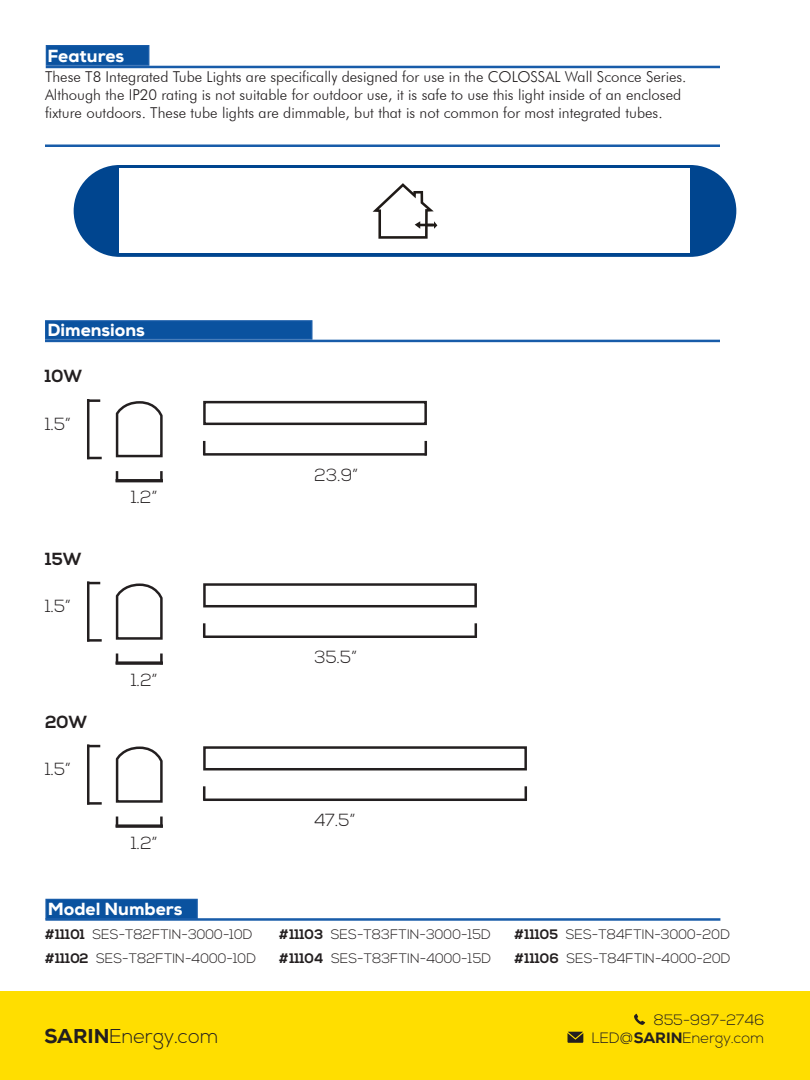
<style>
.page{position:relative;width:810px;height:1080px;background:#fff}
.page>*{position:absolute;margin:0;border:0;box-sizing:border-box;transform-origin:0 0}
.t1{font:300 20px "Nexa";color:#231f20}
.t2{font:300 17.5px "Nexa";color:#231f20}
.t3{font:800 17.5px "Nexa";color:#fff}
.t4{font:700 17.5px "Nexa";color:#231f20}
.Paragraph_Style_1{font:300 15px/18px "Futura BT";color:#231f20}
.t5{font:300 15px/18px "Nexa";color:#231f20;text-align:right}
.FEATURES{font:300 13.75px "Nexa";color:#231f20}
.s1{font-weight:700}
.s2{font-weight:800}
</style>
<div class="page">
<svg style="left:425px;top:441px;width:2px;height:12px"></svg>
<hr style="left:203px;top:453px;width:224px;height:3px;background:#231f20">
<svg style="left:203px;top:441px;width:2px;height:12px"></svg>
<svg style="left:89px;top:457px;width:13px;height:2px"></svg>
<hr style="left:87px;top:399px;width:2px;height:60px;background:#231f20">
<svg style="left:89px;top:399px;width:11px;height:3px"></svg>
<svg style="left:160px;top:471px;width:3px;height:8px"></svg>
<hr style="left:116px;top:479px;width:47px;height:3px;background:#231f20">
<svg style="left:116px;top:471px;width:2px;height:8px"></svg>
<div style="left:203px;top:401px;width:224px;height:24px;border:2px solid #231f20"></div>
<svg style="left:115px;top:401px;width:48px;height:57px"></svg>
<div style="left:0;top:991px;width:810px;height:89px;background:#ffde00"></div>
<div style="left:74px;top:165px;width:662px;height:92px;background:#00458f;border-radius:46px"></div>
<div style="left:120px;top:169px;width:570px;height:84px;background:#fff"></div>
<svg style="left:568px;top:1032px;width:15px;height:11px"></svg>
<svg style="left:634px;top:1014px;width:11px;height:11px"></svg>
<div style="left:46px;top:45px;width:103px;height:21px;background:#0a529f;border:1px solid #185ca9"></div>
<hr style="left:45px;top:144px;width:675px;height:3px;background:#185ca9">
<hr style="left:46px;top:66px;width:674px;height:2px;background:#185ca9">
<div style="left:45px;top:320px;width:267px;height:20px;background:#0a529f;border:1px solid #185ca9"></div>
<hr style="left:45px;top:340px;width:675px;height:2px;background:#185ca9">
<div style="left:45px;top:899px;width:153px;height:20px;background:#0a529f;border:1px solid #185ca9"></div>
<hr style="left:45px;top:918px;width:675px;height:3px;background:#185ca9">
<svg style="left:373px;top:183px;width:64px;height:56px"></svg>
<svg style="left:475px;top:623px;width:2px;height:13px"></svg>
<hr style="left:203px;top:636px;width:274px;height:2px;background:#231f20">
<svg style="left:203px;top:623px;width:2px;height:13px"></svg>
<hr style="left:87px;top:639px;width:15px;height:3px;background:#231f20">
<hr style="left:87px;top:581px;width:2px;height:61px;background:#231f20">
<svg style="left:89px;top:582px;width:11px;height:2px"></svg>
<svg style="left:160px;top:654px;width:3px;height:7px"></svg>
<svg style="left:116px;top:661px;width:47px;height:4px"></svg>
<svg style="left:116px;top:654px;width:2px;height:10px"></svg>
<div style="left:203px;top:583px;width:274px;height:24px;border:2px solid #231f20"></div>
<svg style="left:115px;top:583px;width:48px;height:57px"></svg>
<svg style="left:525px;top:786px;width:2px;height:13px"></svg>
<hr style="left:203px;top:799px;width:324px;height:2px;background:#231f20">
<svg style="left:203px;top:786px;width:2px;height:15px"></svg>
<hr style="left:87px;top:802px;width:15px;height:3px;background:#231f20">
<hr style="left:87px;top:744px;width:2px;height:61px;background:#231f20">
<svg style="left:89px;top:745px;width:11px;height:2px"></svg>
<svg style="left:160px;top:817px;width:3px;height:7px"></svg>
<svg style="left:116px;top:824px;width:47px;height:4px"></svg>
<svg style="left:116px;top:817px;width:2px;height:10px"></svg>
<div style="left:203px;top:746px;width:324px;height:24px;border:2px solid #231f20"></div>
<svg style="left:115px;top:746px;width:48px;height:57px"></svg>
<p class="t3" style="left:48px;top:44px;width:78px">Features</p>
<p class="Paragraph_Style_1" style="left:45px;top:68px;width:643px">These T8 Integrated Tube Lights are specifically designed for use in the COLOSSAL Wall Sconce Series.<br>Although the IP20 rating is not suitable for outdoor use, it is safe to use this light inside of an enclosed fixture outdoors. These tube lights are dimmable, but that is not common for most integrated tubes.</p>
<p class="t3" style="left:48px;top:319px;width:99px">Dimensions</p>
<p class="t4" style="left:45px;top:366px;width:39px">10W</p>
<p class="t2" style="left:45px;top:414px;width:28px">1.5”</p>
<p class="t4" style="left:45px;top:549px;width:38px">15W</p>
<p class="t2" style="left:45px;top:596px;width:28px">1.5”</p>
<p class="t4" style="left:45px;top:712px;width:44px">20W</p>
<p class="t2" style="left:45px;top:759px;width:28px">1.5”</p>
<p class="t2" style="left:131px;top:487px;width:28px">1.2”</p>
<p class="t2" style="left:131px;top:670px;width:28px">1.2”</p>
<p class="t2" style="left:131px;top:833px;width:28px">1.2”</p>
<p class="t3" style="left:48px;top:898px;width:136px">Model Numbers</p>
<p class="FEATURES" style="left:45px;top:926px;width:209px"><span class="s1">#11101</span> SES-T82FTIN-3000-10D</p>
<p class="FEATURES" style="left:45px;top:950px;width:213px"><span class="s1">#11102</span> SES-T82FTIN-4000-10D</p>
<p class="t2" style="left:315px;top:465px;width:45px">23.9”</p>
<p class="t2" style="left:315px;top:647px;width:44px">35.5”</p>
<p class="t2" style="left:315px;top:810px;width:42px">47.5”</p>
<p class="FEATURES" style="left:279px;top:926px;width:213px"><span class="s1">#11103</span> SES-T83FTIN-3000-15D</p>
<p class="FEATURES" style="left:279px;top:950px;width:213px"><span class="s1">#11104</span> SES-T83FTIN-4000-15D</p>
<h1 class="t1" style="left:44px;top:1025px;width:176px"><span class="s2">SARIN</span>Energy.com</h1>
<p class="FEATURES" style="left:515px;top:926px;width:217px"><span class="s1">#11105</span> SES-T84FTIN-3000-20D</p>
<p class="FEATURES" style="left:515px;top:950px;width:218px"><span class="s1">#11106</span> SES-T84FTIN-4000-20D</p>
<p class="t5" style="left:592px;top:1011px;width:174px">855-997-2746<br>LED@<span class="s2">SARIN</span>Energy.com</p>
</div>
